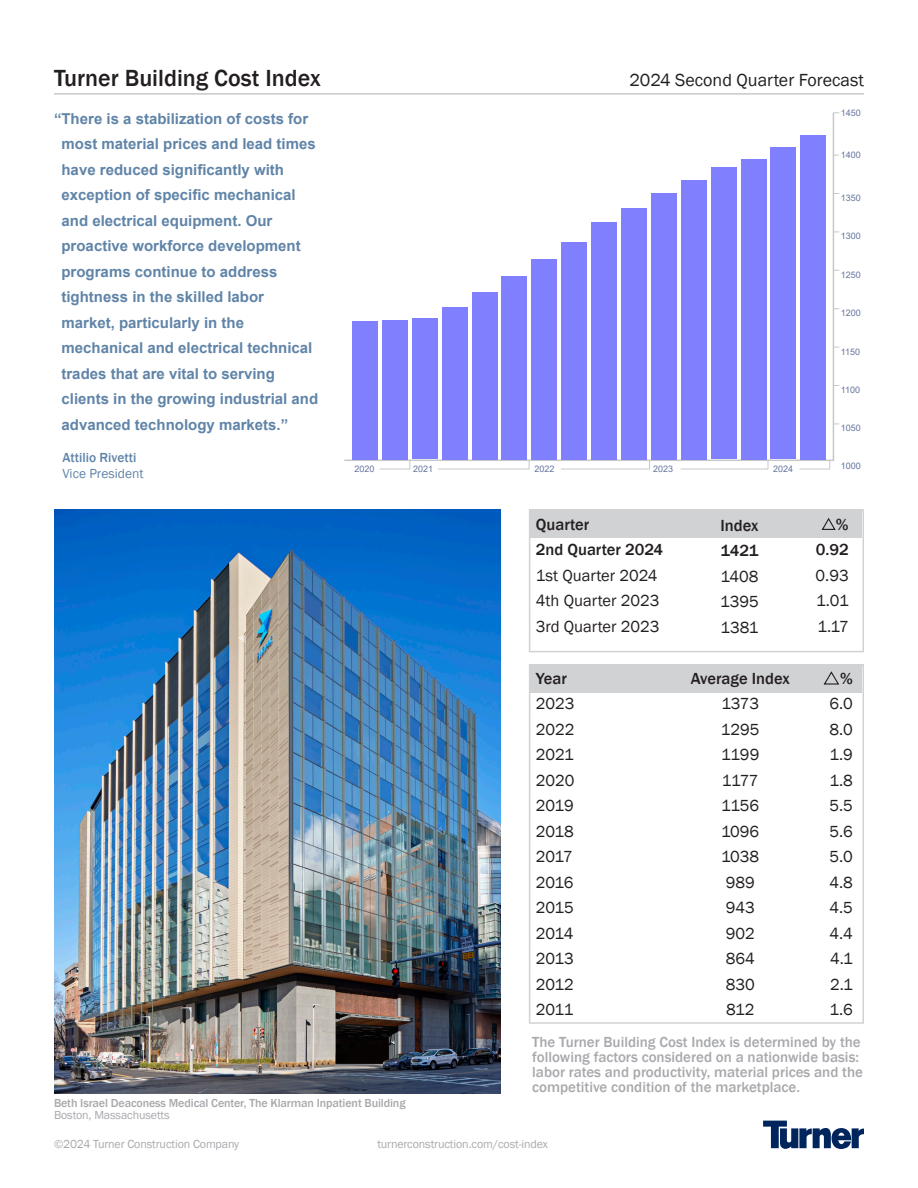
<style>
.page{position:relative;width:918px;height:1188px;background:#fff}
.page>*{position:absolute;margin:0;border:0;box-sizing:border-box;transform-origin:0 0}
.t1{font:500 24px "Franklin Gothic";color:#231f20}
.t2{font:18px "Franklin Gothic";color:#231f20}
.t3{font:16.5px/25.5px "Franklin Gothic";color:#231f20}
.t4{font:500 16.5px "Franklin Gothic";color:#231f20}
.t5{font:700 15px/25.5px "Arial";color:#6084a8}
.t6{font:500 15px/15px "Franklin Gothic";color:#a8a9ad}
.t7{font:500 13.5px "Franklin Gothic";color:#6084a8}
.t8{font:13.5px "Franklin Gothic";color:#6084a8}
.t9{font:12px "Franklin Gothic";letter-spacing:-.01em;color:#a8a9ad}
.t10{font:500 12px "Franklin Gothic";letter-spacing:-.01em;color:#a8a9ad}
.t11{font:9px "Arial";color:#65759f}
.s1{font-weight:500}
</style>
<div class="page">
<div style="left:530px;top:664px;width:332px;height:29px;background:#d1d2d4"></div>
<div style="left:529px;top:664px;width:335px;height:360px;border:2px solid #d1d2d4"></div>
<div style="left:530px;top:509px;width:332px;height:29px;background:#d1d2d4"></div>
<div style="left:529px;top:509px;width:335px;height:143px;border:2px solid #d1d2d4"></div>
<svg style="left:763px;top:1121px;width:101px;height:28px"></svg>
<hr style="left:54px;top:93px;width:810px;height:2px;background:#c7c8ca">
<svg style="left:823px;top:671px;width:17px;height:14px"></svg>
<svg style="left:821px;top:518px;width:15px;height:12px"></svg>
<img style="left:54px;top:509px;width:446px;height:585px">
<hr style="left:344px;top:460px;width:489px;height:1px;background:#c7c8ca">
<hr style="left:833px;top:113px;width:1px;height:348px;background:#c7c8ca">
<div style="left:472px;top:292px;width:25px;height:167px;background:#8080ff"></div>
<div style="left:591px;top:222px;width:26px;height:237px;background:#8080ff"></div>
<div style="left:621px;top:208px;width:26px;height:251px;background:#8080ff"></div>
<div style="left:711px;top:167px;width:25px;height:292px;background:#8080ff"></div>
<div style="left:771px;top:148px;width:25px;height:311px;background:#8080ff"></div>
<hr style="left:438px;top:469px;width:91px;height:1px;background:#c7c8ca">
<div style="left:352px;top:321px;width:26px;height:138px;background:#8080ff"></div>
<div style="left:382px;top:320px;width:26px;height:139px;background:#8080ff"></div>
<div style="left:412px;top:318px;width:25px;height:141px;background:#8080ff"></div>
<div style="left:442px;top:307px;width:25px;height:152px;background:#8080ff"></div>
<hr style="left:561px;top:469px;width:89px;height:1px;background:#c7c8ca">
<div style="left:502px;top:276px;width:25px;height:183px;background:#8080ff"></div>
<div style="left:532px;top:259px;width:25px;height:200px;background:#8080ff"></div>
<hr style="left:681px;top:469px;width:87px;height:1px;background:#c7c8ca">
<div style="left:562px;top:242px;width:25px;height:217px;background:#8080ff"></div>
<div style="left:651px;top:193px;width:26px;height:266px;background:#8080ff"></div>
<div style="left:681px;top:180px;width:25px;height:279px;background:#8080ff"></div>
<div style="left:741px;top:159px;width:25px;height:300px;background:#8080ff"></div>
<hr style="left:380px;top:469px;width:30px;height:1px;background:#c7c8ca">
<div style="left:801px;top:135px;width:25px;height:324px;background:#8080ff"></div>
<hr style="left:800px;top:469px;width:30px;height:1px;background:#c7c8ca">
<p class="t1" style="left:54px;top:63px;width:268px">Turner Building Cost Index</p>
<p class="t5" style="left:62px;top:106px;width:258px;text-indent:-8px">“There is a stabilization of costs for most material prices and lead times have reduced significantly with exception of specific mechanical and electrical equipment. Our proactive workforce development programs continue to address tightness in the skilled labor market, particularly in the mechanical and electrical technical trades that are vital to serving clients in the growing industrial and advanced technology markets.”</p>
<p class="t7" style="left:62px;top:449px;width:76px">Attilio Rivetti</p>
<p class="t8" style="left:62px;top:466px;width:83px">Vice President</p>
<p class="t11" style="left:355px;top:462px;width:22px">2020</p>
<p class="t2" style="left:629px;top:68px;width:236px">2024 Second Quarter Forecast</p>
<p class="t11" style="left:841px;top:107px;width:22px">1450</p>
<p class="t11" style="left:841px;top:149px;width:22px">1400</p>
<p class="t11" style="left:841px;top:192px;width:22px">1350</p>
<p class="t11" style="left:841px;top:230px;width:22px">1300</p>
<p class="t11" style="left:841px;top:268px;width:22px">1250</p>
<p class="t11" style="left:841px;top:307px;width:22px">1200</p>
<p class="t11" style="left:841px;top:345px;width:21px">1150</p>
<p class="t11" style="left:841px;top:384px;width:21px">1100</p>
<p class="t11" style="left:413px;top:462px;width:22px">2021</p>
<p class="t11" style="left:535px;top:462px;width:22px">2022</p>
<p class="t11" style="left:653px;top:462px;width:22px">2023</p>
<p class="t11" style="left:773px;top:462px;width:22px">2024</p>
<p class="t4" style="left:536px;top:514px;width:55px">Quarter</p>
<p class="t3" style="left:536px;top:537px;width:129px"><span class="s1">2nd Quarter 2024<br></span>1st Quarter 2024<br>4th Quarter 2023</p>
<p class="t3" style="left:536px;top:614px;width:125px">3rd Quarter 2023</p>
<p class="t4" style="left:721px;top:515px;width:39px">Index</p>
<p class="t4" style="left:720px;top:541px;width:40px">1421</p>
<p class="t3" style="left:720px;top:564px;width:40px">1408</p>
<p class="t3" style="left:720px;top:589px;width:40px">1395</p>
<p class="t3" style="left:721px;top:615px;width:39px">1381</p>
<p class="t11" style="left:841px;top:421px;width:22px">1050</p>
<p class="t11" style="left:841px;top:460px;width:22px">1000</p>
<p class="t4" style="left:836px;top:514px;width:14px">%</p>
<p class="t4" style="left:816px;top:539px;width:34px">0.92</p>
<p class="t3" style="left:816px;top:563px;width:35px">0.93</p>
<p class="t3" style="left:816px;top:588px;width:34px">1.01</p>
<p class="t3" style="left:817px;top:614px;width:33px">1.17</p>
<p class="t4" style="left:840px;top:668px;width:14px">%</p>
<p class="t3" style="left:830px;top:692px;width:25px">6.0</p>
<p class="t3" style="left:830px;top:717px;width:25px">8.0</p>
<p class="t3" style="left:830px;top:743px;width:25px">1.9</p>
<p class="t3" style="left:830px;top:768px;width:25px">1.8</p>
<p class="t3" style="left:830px;top:794px;width:25px">5.5</p>
<p class="t3" style="left:830px;top:819px;width:25px">5.6</p>
<p class="t3" style="left:830px;top:845px;width:25px">5.0</p>
<p class="t3" style="left:830px;top:870px;width:25px">4.8</p>
<p class="t3" style="left:830px;top:896px;width:25px">4.5</p>
<p class="t3" style="left:830px;top:921px;width:25px">4.4</p>
<p class="t3" style="left:830px;top:947px;width:24px">4.1</p>
<p class="t3" style="left:830px;top:972px;width:24px">2.1</p>
<p class="t3" style="left:830px;top:998px;width:25px">1.6</p>
<p class="t6" style="left:532px;top:1035px;width:332px">The Turner Building Cost Index is determined by the following factors considered on a nationwide basis: labor rates and productivity, material prices and the competitive condition of the marketplace.</p>
<p class="t4" style="left:536px;top:668px;width:33px">Year</p>
<p class="t3" style="left:536px;top:692px;width:40px">2023</p>
<p class="t3" style="left:536px;top:717px;width:40px">2022</p>
<p class="t3" style="left:536px;top:743px;width:40px">2021</p>
<p class="t3" style="left:536px;top:768px;width:40px">2020</p>
<p class="t3" style="left:536px;top:794px;width:39px">2019</p>
<p class="t3" style="left:536px;top:819px;width:39px">2018</p>
<p class="t3" style="left:536px;top:845px;width:38px">2017</p>
<p class="t3" style="left:536px;top:870px;width:39px">2016</p>
<p class="t3" style="left:536px;top:896px;width:39px">2015</p>
<p class="t3" style="left:536px;top:921px;width:39px">2014</p>
<p class="t3" style="left:536px;top:947px;width:39px">2013</p>
<p class="t3" style="left:536px;top:972px;width:40px">2012</p>
<p class="t3" style="left:536px;top:998px;width:39px">2011</p>
<p class="t4" style="left:691px;top:668px;width:101px">Average Index</p>
<p class="t3" style="left:721px;top:692px;width:39px">1373</p>
<p class="t3" style="left:721px;top:717px;width:40px">1295</p>
<p class="t3" style="left:721px;top:743px;width:40px">1199</p>
<p class="t3" style="left:722px;top:768px;width:38px">1177</p>
<p class="t3" style="left:721px;top:794px;width:40px">1156</p>
<p class="t3" style="left:721px;top:819px;width:40px">1096</p>
<p class="t3" style="left:721px;top:845px;width:40px">1038</p>
<p class="t3" style="left:726px;top:870px;width:31px">989</p>
<p class="t3" style="left:726px;top:896px;width:30px">943</p>
<p class="t3" style="left:726px;top:921px;width:31px">902</p>
<p class="t3" style="left:726px;top:947px;width:31px">864</p>
<p class="t3" style="left:726px;top:972px;width:31px">830</p>
<p class="t3" style="left:726px;top:998px;width:30px">812</p>
<p class="t10" style="left:54px;top:1096px;width:353px">Beth Israel Deaconess Medical Center, The Klarman Inpatient Building</p>
<p class="t9" style="left:54px;top:1108px;width:117px">Boston, Massachusetts</p>
<p class="t9" style="left:54px;top:1137px;width:187px">©2024 Turner Construction Company</p>
<p class="t9" style="left:377px;top:1137px;width:172px">turnerconstruction.com/cost-index</p>
</div>
